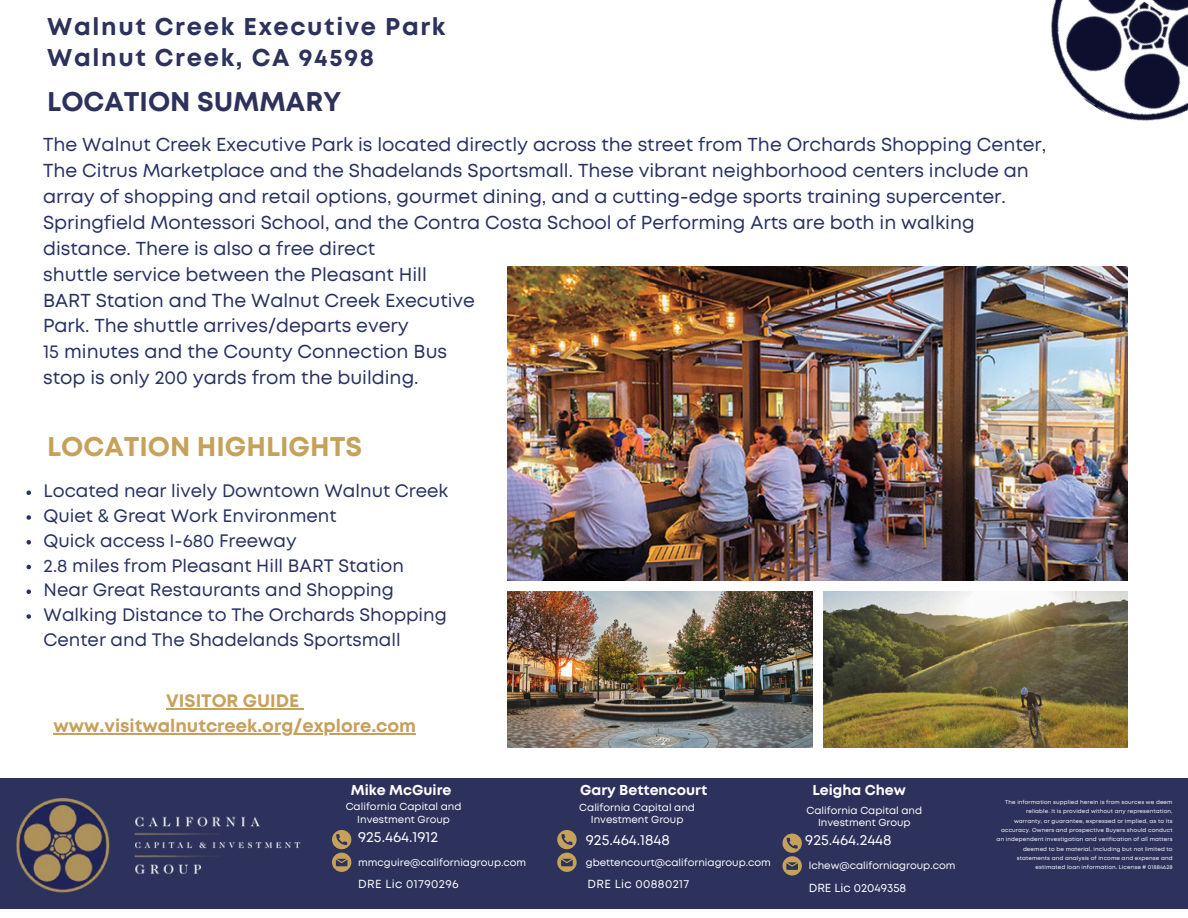
<style>
.page{position:relative;width:1188px;height:918px;background:#fff}
.page>*{position:absolute;margin:0;border:0;box-sizing:border-box;transform-origin:0 0}
.t1{font:700 27px "Mont";color:#c6a159}
.t2{font:700 27px "Mont";color:#2c325b}
.t3{font:700 24.3px/31px "Mont";letter-spacing:.07em;color:#2c325b}
.t4{font:18.75px/25.8px "Mont";color:#283262}
.t5{font:18px/24.8px "Mont";color:#283262}
.t6{font:700 18px/24.8px "Mont";color:#c6a159;text-align:center}
.t7{font:14.7px "Mont";color:#fff}
.t8{font:700 14.25px "Mont";color:#fff}
.t9{font:11.7px "Mont";letter-spacing:.03em;color:#fff}
.t10{font:11.7px "Mont";color:#fff}
.t11{font:10.2px/11.9px "Mont";color:#fff;text-align:center}
.t12{font:5.55px/9.3px "Mont";letter-spacing:.02em;color:#fff;text-align:right}
</style>
<div class="page">
<img style="left:508px;top:266px;width:619px;height:314px">
<img style="left:508px;top:591px;width:304px;height:157px">
<img style="left:824px;top:591px;width:303px;height:157px">
<div style="left:0;top:778px;width:1188px;height:131px;background:#2c325b"></div>
<img style="left:16px;top:798px;width:285px;height:95px">
<img style="left:1051px;top:0;width:137px;height:121px">
<svg style="left:557px;top:830px;width:20px;height:42px"></svg>
<svg style="left:782px;top:834px;width:20px;height:41px"></svg>
<svg style="left:332px;top:830px;width:19px;height:42px"></svg>
<svg style="left:27px;top:491px;width:4px;height:4px"></svg>
<svg style="left:27px;top:515px;width:4px;height:5px"></svg>
<svg style="left:27px;top:540px;width:4px;height:5px"></svg>
<svg style="left:27px;top:565px;width:4px;height:4px"></svg>
<svg style="left:27px;top:590px;width:4px;height:4px"></svg>
<svg style="left:27px;top:614px;width:4px;height:5px"></svg>
<hr style="left:166px;top:709px;width:133px;height:1px;background:#c6a159">
<hr style="left:54px;top:733px;width:362px;height:1px;background:#c6a159">
<p class="t3" style="left:47px;top:13px;width:400px">Walnut Creek Executive Park<br>Walnut Creek, CA 94598</p>
<h1 class="t2" style="left:47px;top:91px;width:296px">LOCATION SUMMARY</h1>
<p class="t4" style="left:43px;top:133px;width:1005px">The Walnut Creek Executive Park is located directly across the street from The Orchards Shopping Center, The Citrus Marketplace and the Shadelands Sportsmall. These vibrant neighborhood centers include an array of shopping and retail options, gourmet dining, and a cutting-edge sports training supercenter.<br>Springfield Montessori School, and the Contra Costa School of Performing Arts are both in walking distance. There is also a free direct<br>shuttle service between the Pleasant Hill<br>BART Station and The Walnut Creek Executive<br>Park. The shuttle arrives/departs every<br>15 minutes and the County Connection Bus<br>stop is only 200 yards from the building.</p>
<h1 class="t1" style="left:47px;top:437px;width:317px">LOCATION HIGHLIGHTS</h1>
<p class="t5" style="left:44px;top:480px;width:406px">Located near lively Downtown Walnut Creek Quiet &amp; Great Work Environment<br>Quick access I-680 Freeway<br>2.8 miles from Pleasant Hill BART Station Near Great Restaurants and Shopping Walking Distance to The Orchards Shopping Center and The Shadelands Sportsmall</p>
<p class="t6" style="left:54px;top:690px;width:364px">VISITOR GUIDE www.visitwalnutcreek.org/explore.com</p>
<p class="t8" style="left:351px;top:785px;width:102px">Mike McGuire</p>
<p class="t8" style="left:580px;top:785px;width:129px">Gary Bettencourt</p>
<p class="t8" style="left:812px;top:785px;width:95px">Leigha Chew</p>
<p class="t11" style="left:579px;top:802px;width:117px">California Capital and<br>Investment Group</p>
<p class="t11" style="left:807px;top:806px;width:117px">California Capital and<br>Investment Group</p>
<p class="t12" style="left:997px;top:798px;width:177px">The information supplied herein is from sources we deem reliable. It is provided without any representation,<br>warranty, or guarantee, expressed or implied, as to its accuracy. Owners and prospective Buyers should conduct an independent investigation and verification of all matters deemed to be material, including but not limited to statements and analysis of income and expense and estimated loan information. License # 01884628</p>
<p class="t11" style="left:346px;top:800px;width:117px;line-height:13.6px">California Capital and<br>Investment Group</p>
<p class="t7" style="left:358px;top:831px;width:81px">925.464.1912</p>
<p class="t7" style="left:805px;top:835px;width:88px">925.464.2448</p>
<p class="t7" style="left:586px;top:835px;width:86px">925.464.1848</p>
<p class="t11" style="left:358px;top:857px;width:170px">mmcguire@californiagroup.com</p>
<p class="t11" style="left:586px;top:858px;width:186px">gbettencourt@californiagroup.com</p>
<p class="t11" style="left:809px;top:861px;width:148px">lchew@californiagroup.com</p>
<p class="t10" style="left:809px;top:884px;width:99px">DRE Lic 02049358</p>
<p class="t9" style="left:358px;top:880px;width:102px">DRE Lic 01790296</p>
<p class="t9" style="left:588px;top:880px;width:103px">DRE Lic 00880217</p>
</div>
